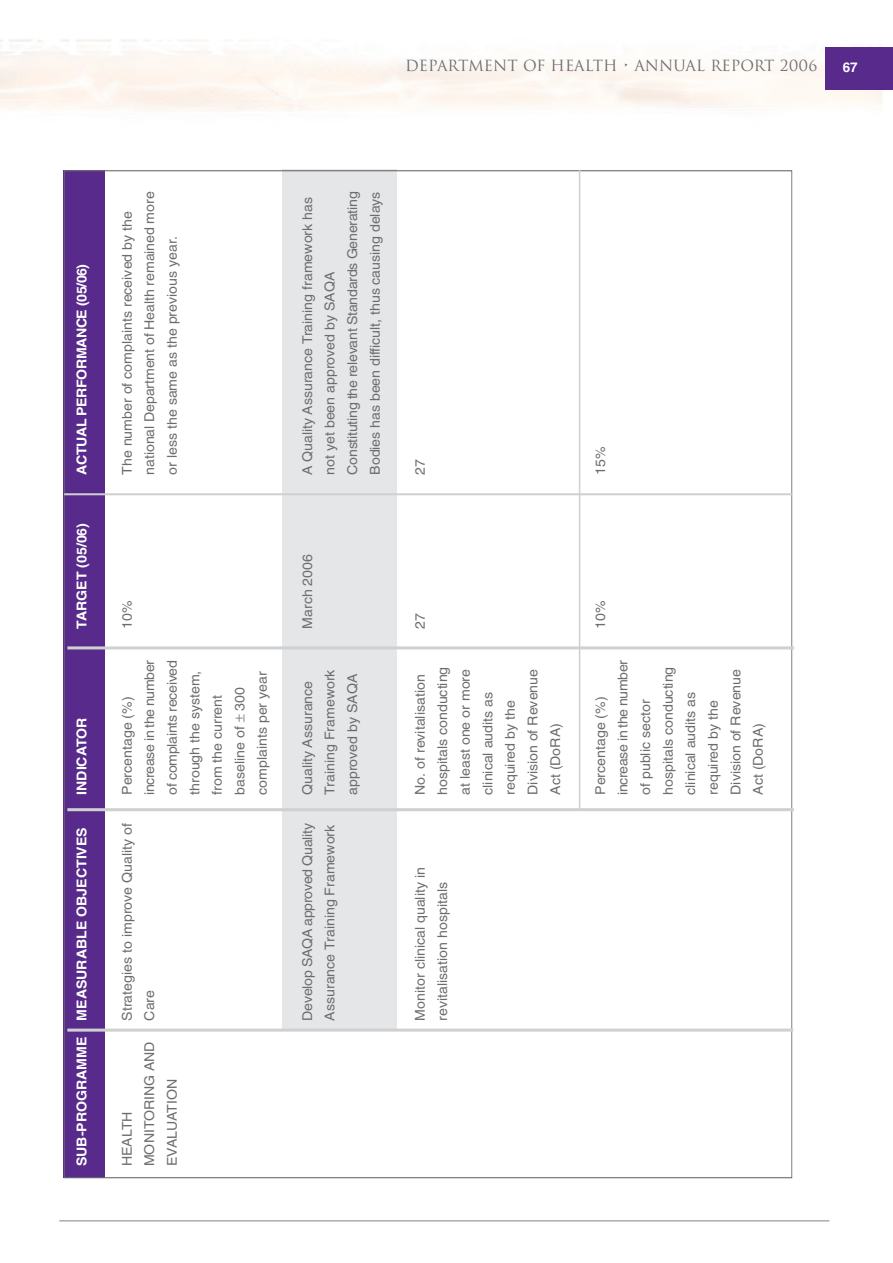
<style>
.page{position:relative;width:893px;height:1263px;background:#fff}
.page>*{position:absolute;margin:0;border:0;box-sizing:border-box;transform-origin:0 0}
.t1{font:15px "Trajan";color:#6c6d70}
.t2{font:13.5px/22.5px "Helvetica";color:#6c6d70;scale:1.05 1}
.t3{font:700 13.5px "Helvetica";color:#fff;scale:1.05 1}
.t4{font:13.5px/22.5px "Helvetica";letter-spacing:-.02em;color:#6c6d70;scale:1.05 1}
.t5{font:700 13.5px "Helvetica";letter-spacing:-.03em;color:#fff;scale:1.05 1}
.t6{font:700 13.5px "Helvetica";color:#fff}
</style>
<div class="page">
<div style="left:824px;top:47px;width:68px;height:43px;background:#572a8b"></div>
<hr style="left:59px;top:1221px;width:770px;height:1px;background:#808285">
<div style="left:283px;top:170px;width:114px;height:861px;background:#e5e6e8"></div>
<div style="left:63px;top:170px;width:42px;height:1008px;background:#572a8b"></div>
<hr style="left:67px;top:1029px;width:726px;height:2px;background:#cfd0d2">
<hr style="left:67px;top:647px;width:727px;height:2px;background:#cfd0d2">
<hr style="left:64px;top:493px;width:727px;height:2px;background:#cfd0d2">
<hr style="left:67px;top:808px;width:727px;height:3px;background:#cfd0d2">
<hr style="left:578px;top:170px;width:2px;height:640px;background:#cfd0d2">
<p class="t1" style="left:405px;top:57px;width:413px">DEPARTMENT OF HEALTH • ANNUAL REPORT 2006</p>
<p class="t6" style="left:842px;top:62px;width:17px">67</p>
<p class="t5" style="left:77px;top:475px;width:202px;rotate:-90deg">ACTUAL PERFORMANCE (05/06)</p>
<p class="t3" style="left:77px;top:621px;width:95px;rotate:-90deg">ARGET (05/06)</p>
<p class="t3" style="left:77px;top:795px;width:75px;rotate:-90deg">INDICATOR</p>
<p class="t2" style="left:117px;top:475px;width:271px;rotate:-90deg">The number of complaints received by the national Department of Health remained more or less the same as the previous year.</p>
<p class="t2" style="left:297px;top:475px;width:271px;text-indent:13px;rotate:-90deg">Quality Assurance Training framework has not yet been approved by SAQA<br>Constituting the relevant Standards Generating Bodies has been difficult, thus causing delays</p>
<p class="t2" style="left:117px;top:629px;width:28px;rotate:-90deg">10%</p>
<p class="t2" style="left:297px;top:629px;width:73px;rotate:-90deg">March 2006</p>
<p class="t2" style="left:410px;top:475px;width:16px;rotate:-90deg">27</p>
<p class="t2" style="left:410px;top:629px;width:16px;rotate:-90deg">27</p>
<p class="t2" style="left:590px;top:475px;width:28px;rotate:-90deg">15%</p>
<p class="t2" style="left:590px;top:629px;width:28px;rotate:-90deg">10%</p>
<p class="t2" style="left:117px;top:795px;width:130px;rotate:-90deg">Percentage (%) increase in the number of complaints received through the system, from the current baseline of 300 complaints per year</p>
<p class="t2" style="left:297px;top:795px;width:110px;rotate:-90deg">Quality Assurance</p>
<p class="t2" style="left:320px;top:787px;width:113px;rotate:-90deg">raining Framework</p>
<p class="t2" style="left:342px;top:795px;width:117px;rotate:-90deg">approved by SAQA</p>
<p class="t2" style="left:410px;top:795px;width:124px;rotate:-90deg">No. of revitalisation hospitals conducting at least one or more clinical audits as required by the<br>Division of Revenue<br>Act (DoRA)</p>
<p class="t2" style="left:590px;top:795px;width:130px;rotate:-90deg">Percentage (%) increase in the number of public sector hospitals conducting clinical audits as required by the<br>Division of Revenue<br>Act (DoRA)</p>
<p class="t3" style="left:77px;top:1021px;width:186px;rotate:-90deg">MEASURABLE OBJECTIVES</p>
<p class="t2" style="left:117px;top:1021px;width:190px;rotate:-90deg">Strategies to improve Quality of<br>Care</p>
<p class="t4" style="left:297px;top:1021px;width:190px;rotate:-90deg">Develop SAQA approved Quality<br>Assurance Training Framework</p>
<p class="t3" style="left:77px;top:1166px;width:125px;rotate:-90deg">SUB-PROGRAMME</p>
<p class="t2" style="left:117px;top:1166px;width:120px;rotate:-90deg">HEALTH<br>MONITORING AND<br>EVALUATION</p>
<p class="t2" style="left:410px;top:1021px;width:148px;rotate:-90deg">Monitor clinical quality in revitalisation hospitals</p>
</div>
